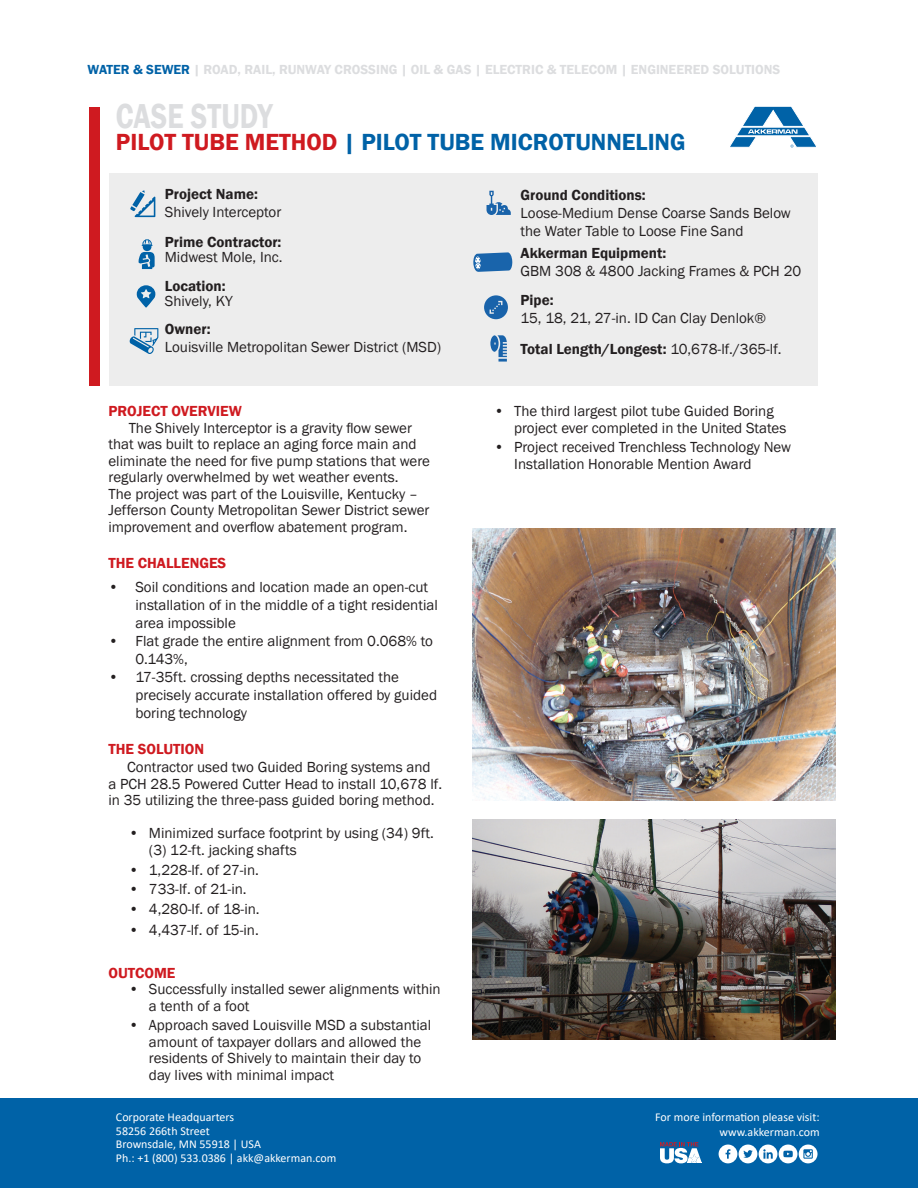
<style>
.page{position:relative;width:918px;height:1188px;background:#fff}
.page>*{position:absolute;margin:0;border:0;box-sizing:border-box;transform-origin:0 0}
.t1{font:600 35.7px "Franklin Gothic";color:#dcdddf;scale:.8 1}
.t2{font:600 24px "Franklin Gothic";color:#0062a7}
.t3{font:15px/16.5px "Franklin Gothic";color:#231f20}
.t4{font:600 15px "Franklin Gothic";color:#231f20}
.t5{font:600 15px "Franklin Gothic";color:#cf1a20}
.t6{font:600 13.5px "Franklin Gothic";color:#dcdddf}
.t7{font:12px/13.5px "Calibri";color:#fff;text-align:right}
.s1{color:#0062a7}
.s2{color:#cf1a20}
.s3{font-weight:600}
</style>
<div class="page">
<div style="left:109px;top:173px;width:709px;height:213px;background:#ededed"></div>
<svg style="left:487px;top:191px;width:24px;height:24px"></svg>
<svg style="left:484px;top:295px;width:24px;height:24px"></svg>
<svg style="left:490px;top:335px;width:17px;height:27px"></svg>
<svg style="left:138px;top:239px;width:17px;height:30px"></svg>
<svg style="left:129px;top:328px;width:29px;height:26px"></svg>
<svg style="left:137px;top:285px;width:18px;height:23px"></svg>
<svg style="left:130px;top:190px;width:25px;height:27px"></svg>
<svg style="left:473px;top:252px;width:39px;height:20px"></svg>
<svg style="left:730px;top:106px;width:86px;height:42px"></svg>
<div style="left:0;top:1098px;width:918px;height:90px;background:#0062a7"></div>
<svg style="left:719px;top:1145px;width:99px;height:18px"></svg>
<svg style="left:660px;top:1142px;width:42px;height:21px"></svg>
<div style="left:90px;top:107px;width:10px;height:279px;background:#cf1a20"></div>
<img style="left:473px;top:528px;width:363px;height:273px">
<img style="left:473px;top:819px;width:363px;height:221px">
<p class="t6" style="left:88px;top:62px;width:694px"><span class="s1">WATER &amp; SEWER</span> | ROAD, RAIL, RUNWAY CROSSING | OIL &amp; GAS | ELECTRIC &amp; TELECOM | ENGINEERED SOLUTIONS</p>
<h1 class="t1" style="left:116px;top:94px;width:197px">CASE STUDY</h1>
<h2 class="t2" style="left:116px;top:128px;width:571px"><span class="s2">PILOT TUBE METHOD</span> | PILOT TUBE MICROTUNNELING</h2>
<p class="t4" style="left:165px;top:185px;width:95px">Project Name:</p>
<p class="t3" style="left:165px;top:204px;width:118px">Shively Interceptor</p>
<p class="t4" style="left:165px;top:233px;width:118px">Prime Contractor:</p>
<p class="t3" style="left:165px;top:249px;width:119px">Midwest Mole, Inc.</p>
<p class="t4" style="left:165px;top:276px;width:62px">Location:</p>
<p class="t3" style="left:165px;top:293px;width:70px">Shively, KY</p>
<p class="t4" style="left:165px;top:320px;width:47px">Owner:</p>
<p class="t3" style="left:165px;top:339px;width:278px">Louisville Metropolitan Sewer District (MSD)</p>
<p class="t5" style="left:108px;top:402px;width:135px">PROJECT OVERVIEW</p>
<p class="t3" style="left:108px;top:420px;width:323px;text-indent:20px">The Shively Interceptor is a gravity flow sewer that was built to replace an aging force main and eliminate the need for five pump stations that were regularly overwhelmed by wet weather events.<br>The project was part of the Louisville, Kentucky – Jefferson County Metropolitan Sewer District sewer improvement and overflow abatement program.</p>
<p class="t5" style="left:108px;top:553px;width:119px">THE CHALLENGES</p>
<p class="t3" style="left:135px;top:579px;width:304px;line-height:18px;text-indent:-27px">• Soil conditions and location made an open-cut installation of in the middle of a tight residential area impossible</p>
<p class="t3" style="left:135px;top:633px;width:299px;line-height:18px;text-indent:-27px">• Flat grade the entire alignment from 0.068% to<br>0.143%,</p>
<p class="t3" style="left:135px;top:669px;width:303px;line-height:18px;text-indent:-27px">• 17-35ft. crossing depths necessitated the precisely accurate installation offered by guided boring technology</p>
<p class="t5" style="left:108px;top:740px;width:97px">THE SOLUTION</p>
<p class="t3" style="left:108px;top:759px;width:335px;text-align:center">Contractor used two Guided Boring systems and<br>a PCH 28.5 Powered Cutter Head to install 10,678 lf. in 35 utilizing the three-pass guided boring method.</p>
<p class="t3" style="left:149px;top:825px;width:287px;text-indent:-20px">• Minimized surface footprint by using (34) 9ft. (3) 12-ft. jacking shafts</p>
<p class="t3" style="left:129px;top:862px;width:132px">• 1,228-lf. of 27-in.</p>
<p class="t3" style="left:129px;top:881px;width:120px">• 733-lf. of 21-in.</p>
<p class="t3" style="left:129px;top:901px;width:132px">• 4,280-lf. of 18-in.</p>
<p class="t3" style="left:129px;top:922px;width:132px">• 4,437-lf. of 15-in.</p>
<p class="t5" style="left:108px;top:963px;width:69px">OUTCOME</p>
<p class="t3" style="left:149px;top:981px;width:293px;text-indent:-20px">• Successfully installed sewer alignments within a tenth of a foot</p>
<p class="t3" style="left:149px;top:1018px;width:284px;text-indent:-20px">• Approach saved Louisville MSD a substantial amount of taxpayer dollars and allowed the residents of Shively to maintain their day to day lives with minimal impact</p>
<p class="t7" style="left:116px;top:1110px;width:222px;text-align:left">Corporate Headquarters<br>58256 266th Street<br>Brownsdale, MN 55918 | USA<br>Ph.: +1 (800) 533.0386 | akk@akkerman.com</p>
<p class="t4" style="left:521px;top:186px;width:127px">Ground Conditions:</p>
<p class="t3" style="left:521px;top:205px;width:272px;line-height:18px">Loose-Medium Dense Coarse Sands Below the Water Table to Loose Fine Sand</p>
<p class="t4" style="left:521px;top:244px;width:147px">Akkerman Equipment:</p>
<p class="t3" style="left:521px;top:263px;width:282px">GBM 308 &amp; 4800 Jacking Frames &amp; PCH 20</p>
<p class="t4" style="left:521px;top:290px;width:35px">Pipe:</p>
<p class="t3" style="left:521px;top:302px;width:263px;line-height:31.5px">15, 18, 21, 27-in. ID Can Clay Denlok®<br><span class="s3">Total Length/Longest:</span> 10,678-lf./365-lf.</p>
<p class="t3" style="left:514px;top:403px;width:274px;text-indent:-20px">• The third largest pilot tube Guided Boring project ever completed in the United States</p>
<p class="t3" style="left:514px;top:439px;width:278px;text-indent:-20px">• Project received Trenchless Technology New<br>Installation Honorable Mention Award</p>
<p class="t7" style="left:655px;top:1110px;width:166px;line-height:15px">For more information please visit: www.akkerman.com</p>
</div>
